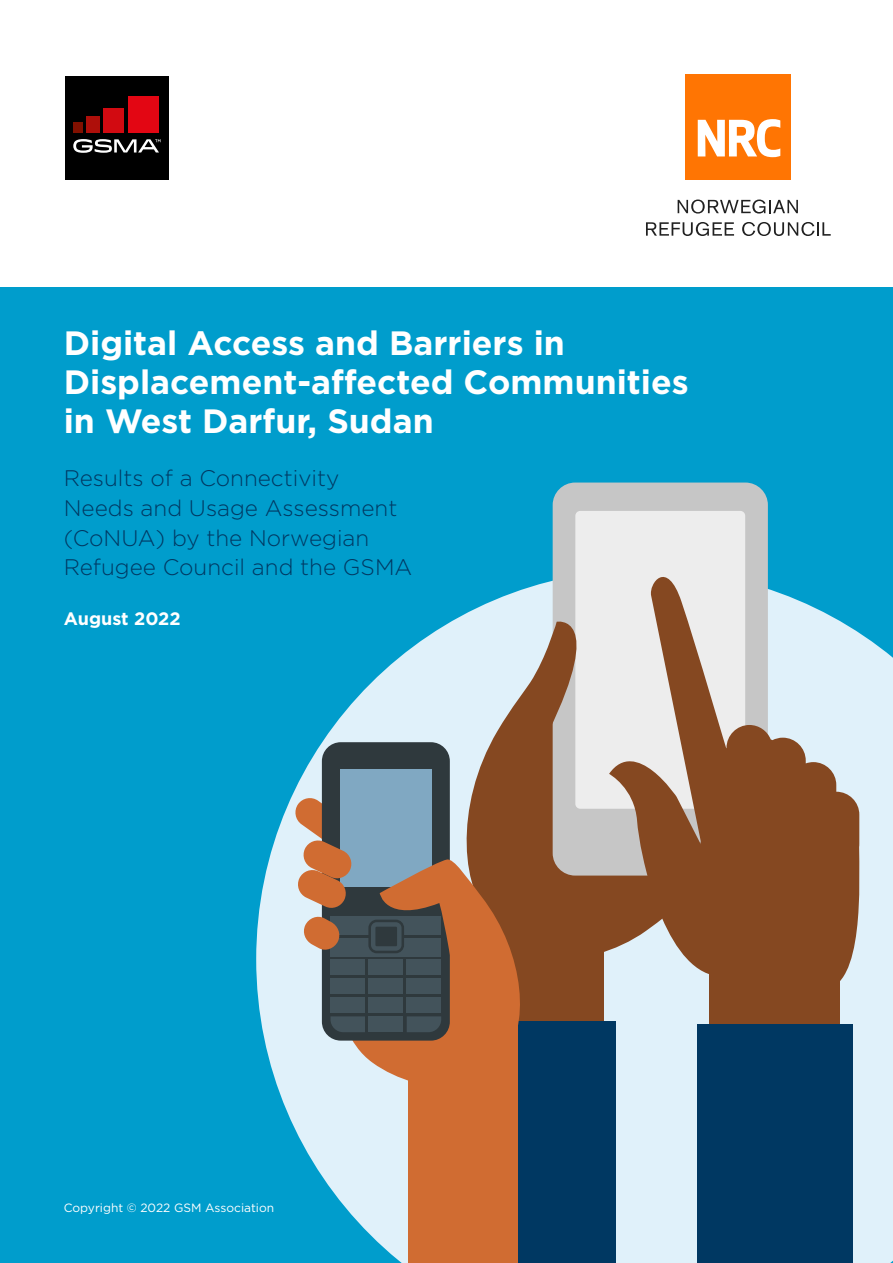
<style>
.page{position:relative;width:893px;height:1263px;background:#fff}
.page>*{position:absolute;margin:0;border:0;box-sizing:border-box;transform-origin:0 0}
.t1{font:700 33.75px/39px "Gotham";color:#fff}
.t2{font:300 22.5px/30px "Gotham";color:#003862}
.t3{font:700 18px "Gotham";color:#fff}
.t4{font:12px "Gotham";color:#fff}
</style>
<div class="page">
<div style="left:0;top:287px;width:893px;height:976px;background:#009dcc"></div>
<svg style="left:256px;top:569px;width:637px;height:694px;fill:#e0f1fa"></svg>
<div style="left:553px;top:482px;width:215px;height:393px;background:#c6c6c6;border-radius:22px"></div>
<div style="left:575px;top:511px;width:170px;height:298px;background:#ededed;border-radius:5px"></div>
<div style="left:473px;top:884px;width:131px;height:163px;background:#854821"></div>
<svg style="left:609px;top:761px;width:40px;height:227px"></svg>
<svg style="left:649px;top:557px;width:216px;height:447px;fill:#854821"></svg>
<div style="left:709px;top:953px;width:131px;height:209px;background:#854821"></div>
<svg style="left:453px;top:613px;width:153px;height:312px"></svg>
<div style="left:697px;top:1025px;width:155px;height:238px;background:#003862"></div>
<div style="left:460px;top:1021px;width:156px;height:242px;background:#003862"></div>
<div style="left:408px;top:1023px;width:109px;height:240px;background:#d06c32"></div>
<div style="left:322px;top:742px;width:128px;height:298px;background:#2f393d;border-radius:19px"></div>
<div style="left:340px;top:769px;width:92px;height:118px;background:#80a8c2"></div>
<svg style="left:293px;top:796px;width:237px;height:303px"></svg>
<svg style="left:65px;top:179px;width:104px;height:1px"></svg>
<div style="left:65px;top:76px;width:104px;height:103px;background:#000"></div>
<svg style="left:73px;top:139px;width:87px;height:14px"></svg>
<div style="left:74px;top:122px;width:9px;height:11px;background:#811000"></div>
<div style="left:86px;top:116px;width:14px;height:17px;background:#ae0f0a"></div>
<div style="left:103px;top:108px;width:21px;height:25px;background:#d20a11"></div>
<div style="left:128px;top:96px;width:30px;height:37px;background:#e30613"></div>
<div style="left:685px;top:74px;width:106px;height:106px;background:#ff7503"></div>
<svg style="left:698px;top:119px;width:82px;height:38px"></svg>
<svg style="left:678px;top:199px;width:120px;height:15px"></svg>
<svg style="left:646px;top:222px;width:88px;height:14px"></svg>
<svg style="left:742px;top:222px;width:89px;height:14px"></svg>
<h1 class="t1" style="left:64px;top:323px;width:626px">Digital Access and Barriers in<br>Displacement-affected Communities in West Darfur, Sudan</h1>
<p class="t2" style="left:64px;top:462px;width:350px">Results of a Connectivity<br>Needs and Usage Assessment (CoNUA) by the Norwegian<br>Refugee Council and the GSMA</p>
<p class="t3" style="left:64px;top:606px;width:118px">August 2022</p>
<p class="t4" style="left:64px;top:1200px;width:212px">Copyright © 2022 GSM Association</p>
</div>
